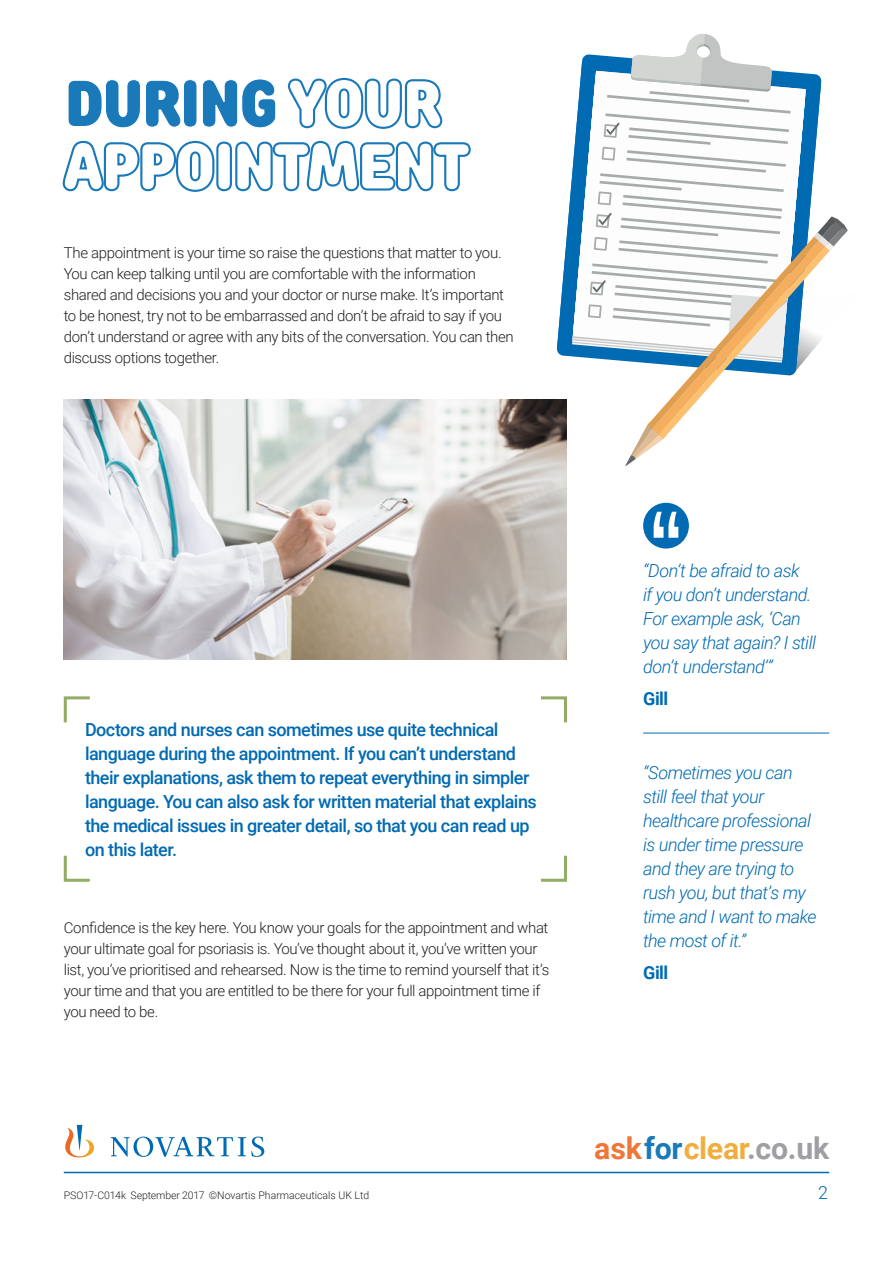
<style>
.page{position:relative;width:893px;height:1263px;background:#fff}
.page>*{position:absolute;margin:0;border:0;box-sizing:border-box;transform-origin:0 0}
.t1{font:900 66px "TT Rounds Condensed";letter-spacing:-.05em;color:#006ab2}
.t2{font:700 30.3px "Roboto";letter-spacing:-.01em;color:#939598}
.t3{font:500 18px/24px "Roboto";letter-spacing:-.03em;color:#006ab2}
.t4{font:italic 300 18px/24px "Roboto";letter-spacing:-.035em;color:#006ab2}
.t5{font:700 18px "Roboto";letter-spacing:-.03em;color:#006ab2}
.t6{font:300 18px "Roboto";color:#006ab2}
.t7{font:300 15px/21px "Roboto";letter-spacing:-.025em;color:#231f20}
.t8{font:300 10.5px "Roboto";color:#231f20}
.s1{color:#ec6823}
.s2{color:#006ab2}
.s3{color:#efa529}
</style>
<div class="page">
<hr style="left:64px;top:1172px;width:765px;height:1px;background:#006ab2">
<svg style="left:65px;top:1125px;width:199px;height:32px"></svg>
<img style="left:64px;top:399px;width:503px;height:261px">
<hr style="left:643px;top:733px;width:186px;height:1px;background:#006ab2">
<svg style="left:287px;top:77px;width:156px;height:52px"></svg>
<svg style="left:62px;top:140px;width:409px;height:52px"></svg>
<svg style="left:557px;top:177px;width:15px;height:180px"></svg>
<svg style="left:572px;top:33px;width:276px;height:433px"></svg>
<div style="left:643px;top:503px;width:46px;height:45px;background:#006ab2;border-radius:50%"></div>
<svg style="left:654px;top:512px;width:24px;height:26px"></svg>
<svg style="left:541px;top:855px;width:26px;height:27px"></svg>
<svg style="left:541px;top:696px;width:26px;height:27px"></svg>
<svg style="left:63px;top:855px;width:27px;height:27px"></svg>
<svg style="left:63px;top:696px;width:27px;height:27px"></svg>
<h1 class="t1" style="left:64px;top:63px;width:216px">DURING</h1>
<p class="t7" style="left:64px;top:241px;width:451px">The appointment is your time so raise the questions that matter to you.<br>You can keep talking until you are comfortable with the information shared and decisions you and your doctor or nurse make. It’s important to be honest, try not to be embarrassed and don’t be afraid to say if you don’t understand or agree with any bits of the conversation. You can then discuss options together.</p>
<p class="t3" style="left:85px;top:717px;width:453px">Doctors and nurses can sometimes use quite technical language during the appointment. If you can’t understand their explanations, ask them to repeat everything in simpler language. You can also ask for written material that explains the medical issues in greater detail, so that you can read up on this later.</p>
<p class="t7" style="left:64px;top:917px;width:487px">Confidence is the key here. You know your goals for the appointment and what your ultimate goal for psoriasis is. You’ve thought about it, you’ve written your list, you’ve prioritised and rehearsed. Now is the time to remind yourself that it’s your time and that you are entitled to be there for your full appointment time if you need to be.</p>
<p class="t4" style="left:643px;top:557px;width:174px">“Don’t be afraid to ask<br>if you don’t understand.<br>For example ask, ‘Can you say that again? I still don’t understand’”</p>
<p class="t5" style="left:643px;top:686px;width:27px">Gill</p>
<p class="t4" style="left:643px;top:759px;width:175px">“Sometimes you can still feel that your healthcare professional is under time pressure and they are trying to rush you, but that’s my time and I want to make the most of it.”</p>
<p class="t5" style="left:643px;top:960px;width:27px">Gill</p>
<h2 class="t2" style="left:595px;top:1127px;width:236px"><span class="s1">ask</span><span class="s2">for</span><span class="s3">clear</span>.co.uk</h2>
<p class="t8" style="left:64px;top:1188px;width:307px">PSO17-C014k September 2017 ©Novartis Pharmaceuticals UK Ltd</p>
<p class="t6" style="left:818px;top:1180px;width:11px">2</p>
</div>
